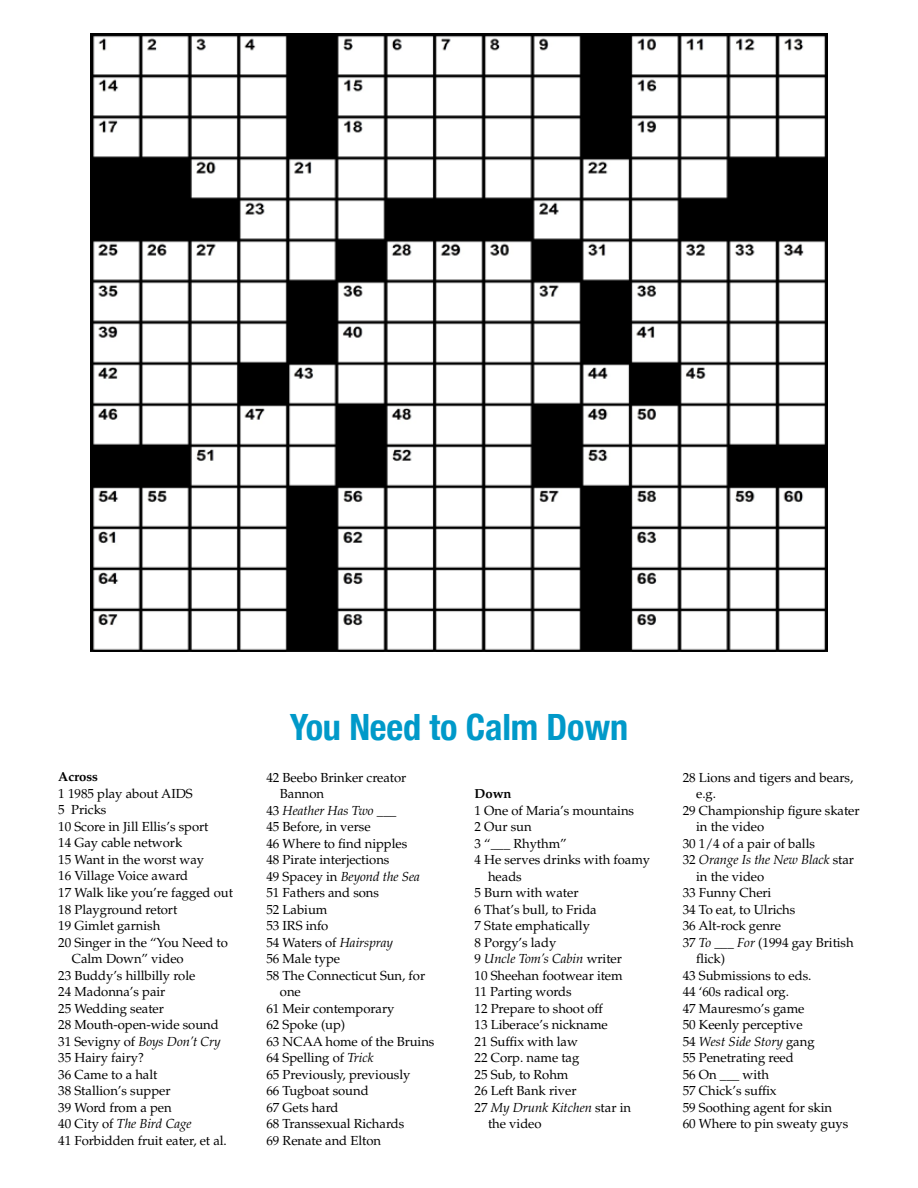
<style>
.page{position:relative;width:918px;height:1188px;background:#fff}
.page>*{position:absolute;margin:0;border:0;box-sizing:border-box;transform-origin:0 0}
.t1{font:700 condensed 36.15px "Helvetica Neue";letter-spacing:-.005em;color:#0099c9}
.t2{font:13.05px "Palatino LT Std";letter-spacing:-.005em;color:#000}
.t3{font:italic 13.05px "Palatino LT Std";letter-spacing:-.005em;color:#000}
.t4{font:700 13.05px "Palatino LT Std";letter-spacing:-.005em;color:#000}
.s1{font-style:normal}
.s2{font-style:italic}
</style>
<div class="page">
<img style="left:91px;top:33px;width:736px;height:619px">
<p class="t4" style="left:58px;top:769px;width:41px">Across</p>
<p class="t2" style="left:58px;top:786px;width:136px">1 1985 play about AIDS</p>
<p class="t2" style="left:58px;top:802px;width:50px">5 Pricks</p>
<p class="t2" style="left:58px;top:819px;width:152px">10 Score in Jill Ellis’s sport</p>
<p class="t2" style="left:58px;top:835px;width:126px">14 Gay cable network</p>
<p class="t2" style="left:58px;top:852px;width:147px">15 Want in the worst way</p>
<p class="t2" style="left:58px;top:868px;width:131px">16 Village Voice award</p>
<p class="t2" style="left:58px;top:885px;width:176px">17 Walk like you’re fagged out</p>
<p class="t2" style="left:58px;top:901px;width:121px">18 Playground retort</p>
<p class="t2" style="left:58px;top:918px;width:104px">19 Gimlet garnish</p>
<p class="t2" style="left:58px;top:934px;width:171px">20 Singer in the “You Need to</p>
<p class="t2" style="left:72px;top:951px;width:113px">Calm Down” video</p>
<p class="t2" style="left:58px;top:967px;width:139px">23 Buddy’s hillbilly role</p>
<p class="t2" style="left:58px;top:984px;width:109px">24 Madonna’s pair</p>
<p class="t2" style="left:58px;top:1000px;width:107px">25 Wedding seater</p>
<p class="t2" style="left:58px;top:1017px;width:162px">28 Mouth-open-wide sound</p>
<p class="t3" style="left:58px;top:1034px;width:164px"><span class="s1">31 Sevigny of</span> Boys Don’t Cry</p>
<p class="t2" style="left:58px;top:1050px;width:87px">35 Hairy fairy?</p>
<p class="t2" style="left:58px;top:1066px;width:101px">36 Came to a halt</p>
<p class="t2" style="left:58px;top:1083px;width:114px">38 Stallion’s supper</p>
<p class="t2" style="left:58px;top:1099px;width:115px">39 Word from a pen</p>
<p class="t3" style="left:58px;top:1116px;width:135px"><span class="s1">40 City of</span> The Bird Cage</p>
<p class="t2" style="left:58px;top:1132px;width:170px">41 Forbidden fruit eater, et al.</p>
<h1 class="t1" style="left:290px;top:697px;width:340px">You Need to Calm Down</h1>
<p class="t2" style="left:266px;top:769px;width:142px">42 Beebo Brinker creator</p>
<p class="t2" style="left:280px;top:786px;width:46px">Bannon</p>
<p class="t3" style="left:266px;top:803px;width:131px"><span class="s1">43</span> Heather Has Two ___</p>
<p class="t2" style="left:266px;top:819px;width:106px">45 Before, in verse</p>
<p class="t2" style="left:266px;top:836px;width:142px">46 Where to find nipples</p>
<p class="t2" style="left:266px;top:852px;width:125px">48 Pirate interjections</p>
<p class="t3" style="left:266px;top:869px;width:155px"><span class="s1">49 Spacey in</span> Beyond the Sea</p>
<p class="t2" style="left:266px;top:885px;width:114px">51 Fathers and sons</p>
<p class="t2" style="left:266px;top:902px;width:62px">52 Labium</p>
<p class="t2" style="left:266px;top:918px;width:64px">53 IRS info</p>
<p class="t2" style="left:266px;top:935px;width:128px">54 Waters of <span class="s2">Hairspray</span></p>
<p class="t2" style="left:266px;top:951px;width:75px">56 Male type</p>
<p class="t2" style="left:266px;top:968px;width:160px">58 The Connecticut Sun, for</p>
<p class="t2" style="left:280px;top:984px;width:22px">one</p>
<p class="t2" style="left:266px;top:1001px;width:130px">61 Meir contemporary</p>
<p class="t2" style="left:266px;top:1017px;width:80px">62 Spoke (up)</p>
<p class="t2" style="left:266px;top:1034px;width:170px">63 NCAA home of the Bruins</p>
<p class="t2" style="left:266px;top:1050px;width:109px">64 Spelling of <span class="s2">Trick</span></p>
<p class="t2" style="left:266px;top:1067px;width:146px">65 Previously, previously</p>
<p class="t2" style="left:266px;top:1083px;width:104px">66 Tugboat sound</p>
<p class="t2" style="left:266px;top:1100px;width:74px">67 Gets hard</p>
<p class="t2" style="left:266px;top:1116px;width:139px">68 Transsexual Richards</p>
<p class="t2" style="left:266px;top:1133px;width:116px">69 Renate and Elton</p>
<p class="t4" style="left:475px;top:786px;width:38px">Down</p>
<p class="t2" style="left:475px;top:803px;width:161px">1 One of Maria’s mountains</p>
<p class="t2" style="left:475px;top:819px;width:59px">2 Our sun</p>
<p class="t2" style="left:475px;top:836px;width:94px">3 “___ Rhythm”</p>
<p class="t2" style="left:475px;top:852px;width:177px">4 He serves drinks with foamy</p>
<p class="t2" style="left:488px;top:869px;width:35px">heads</p>
<p class="t2" style="left:475px;top:885px;width:105px">5 Burn with water</p>
<p class="t2" style="left:475px;top:902px;width:124px">6 That’s bull, to Frida</p>
<p class="t2" style="left:475px;top:918px;width:117px">7 State emphatically</p>
<p class="t2" style="left:475px;top:935px;width:83px">8 Porgy’s lady</p>
<p class="t3" style="left:475px;top:951px;width:149px"><span class="s1">9</span> Uncle Tom’s Cabin <span class="s1">writer</span></p>
<p class="t2" style="left:475px;top:968px;width:150px">10 Sheehan footwear item</p>
<p class="t2" style="left:475px;top:984px;width:99px">11 Parting words</p>
<p class="t2" style="left:475px;top:1001px;width:130px">12 Prepare to shoot off</p>
<p class="t2" style="left:475px;top:1017px;width:135px">13 Liberace’s nickname</p>
<p class="t2" style="left:475px;top:1034px;width:105px">21 Suffix with law</p>
<p class="t2" style="left:475px;top:1050px;width:106px">22 Corp. name tag</p>
<p class="t2" style="left:475px;top:1067px;width:95px">25 Sub, to Rohm</p>
<p class="t2" style="left:475px;top:1083px;width:104px">26 Left Bank river</p>
<p class="t3" style="left:475px;top:1100px;width:158px"><span class="s1">27</span> My Drunk Kitchen <span class="s1">star in</span></p>
<p class="t2" style="left:488px;top:1116px;width:55px">the video</p>
<p class="t2" style="left:683px;top:770px;width:172px">28 Lions and tigers and bears,</p>
<p class="t2" style="left:696px;top:786px;width:21px">e.g.</p>
<p class="t2" style="left:683px;top:803px;width:178px">29 Championship figure skater</p>
<p class="t2" style="left:696px;top:819px;width:70px">in the video</p>
<p class="t2" style="left:683px;top:836px;width:134px">30 1/4 of a pair of balls</p>
<p class="t3" style="left:683px;top:852px;width:173px"><span class="s1">32</span> Orange Is the New Black <span class="s1">star</span></p>
<p class="t2" style="left:696px;top:869px;width:70px">in the video</p>
<p class="t2" style="left:683px;top:885px;width:90px">33 Funny Cheri</p>
<p class="t2" style="left:683px;top:902px;width:114px">34 To eat, to Ulrichs</p>
<p class="t2" style="left:683px;top:918px;width:100px">36 Alt-rock genre</p>
<p class="t2" style="left:683px;top:935px;width:173px">37 <span class="s2">To ___ For</span> (1994 gay British</p>
<p class="t2" style="left:696px;top:951px;width:30px">flick)</p>
<p class="t2" style="left:683px;top:968px;width:130px">43 Submissions to eds.</p>
<p class="t2" style="left:683px;top:984px;width:108px">44 ‘60s radical org.</p>
<p class="t2" style="left:683px;top:1001px;width:123px">47 Mauresmo’s game</p>
<p class="t2" style="left:683px;top:1017px;width:122px">50 Keenly perceptive</p>
<p class="t3" style="left:683px;top:1034px;width:133px"><span class="s1">54</span> West Side Story <span class="s1">gang</span></p>
<p class="t2" style="left:683px;top:1050px;width:113px">55 Penetrating reed</p>
<p class="t2" style="left:683px;top:1067px;width:88px">56 On ___ with</p>
<p class="t2" style="left:683px;top:1083px;width:96px">57 Chick’s suffix</p>
<p class="t2" style="left:683px;top:1100px;width:151px">59 Soothing agent for skin</p>
<p class="t2" style="left:683px;top:1116px;width:167px">60 Where to pin sweaty guys</p>
</div>
